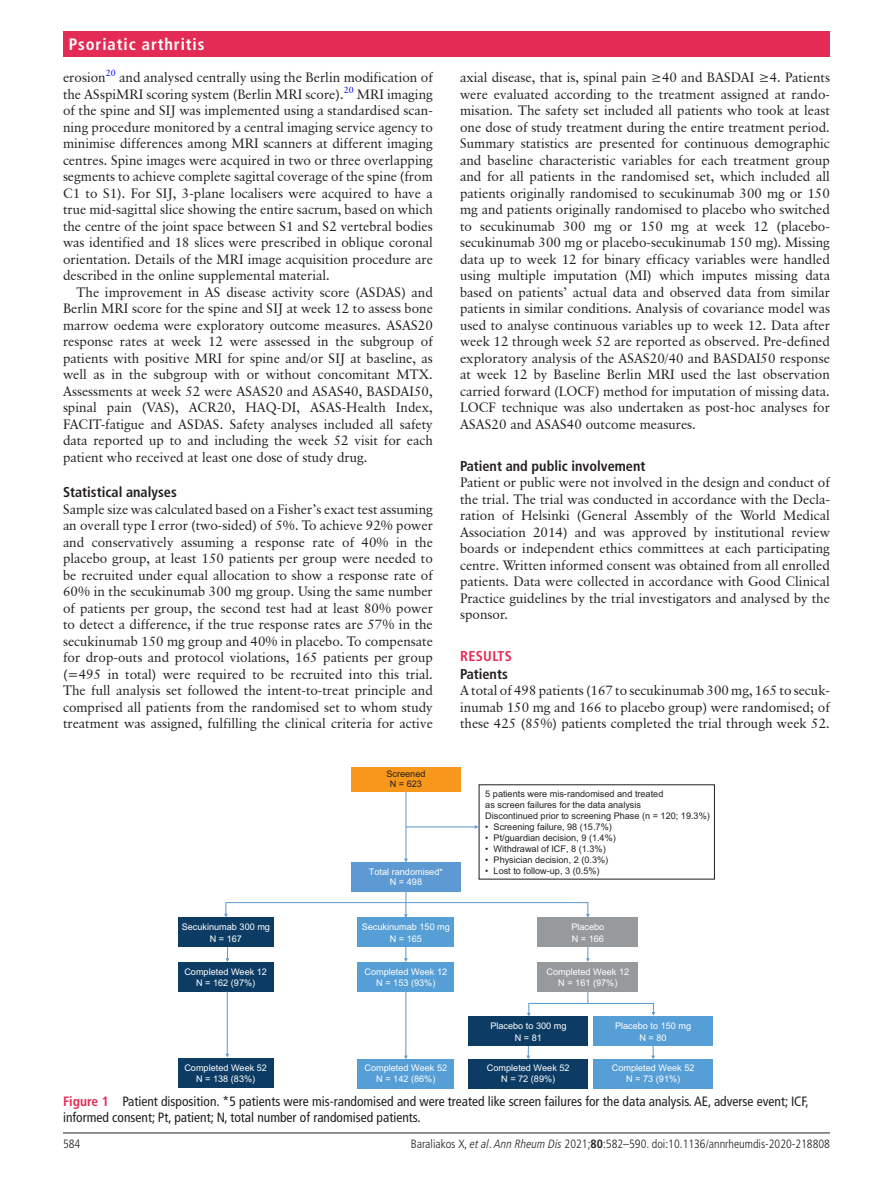
<style>
.page{position:relative;width:893px;height:1191px;background:#fff}
.page>*{position:absolute;margin:0;border:0;box-sizing:border-box;transform-origin:0 0}
.t1{font:700 condensed 16.5px "Frutiger LT Pro";letter-spacing:.055em;color:#fff}
.t2{font:700 condensed 14.25px "Frutiger LT Pro";color:#231f20}
.t3{font:700 condensed 14.25px "Frutiger LT Pro";letter-spacing:.025em;color:#e42b56}
.t4{font:13.5px/16.5px "Classical Garamond BT";color:#231f20;text-align:justify}
.t5{font:condensed 13.5px/16.5px "Frutiger LT Pro";color:#231f20}
.t6{font:300 condensed 12px "Frutiger LT Pro";color:#231f20}
.t7{font:9.15px/11.7px "Arial";color:#fff;text-align:center}
.t8{font:9.15px/10.9px "Arial";color:#231f20;text-align:center}
.s1{font-weight:700;color:#e42b56}
.s2{font-style:italic}
.s3{font-weight:700}
</style>
<div class="page">
<hr style="left:63px;top:1132px;width:767px;height:1px;background:#231f20">
<div style="left:63px;top:31px;width:767px;height:25px;background:#e42b56"></div>
<hr style="left:405px;top:791px;width:1px;height:68px;background:#5d9ad3">
<svg style="left:651px;top:1046px;width:4px;height:13px"></svg>
<svg style="left:526px;top:1046px;width:4px;height:13px"></svg>
<div style="left:351px;top:862px;width:110px;height:30px;background:#5d9ad3"></div>
<div style="left:358px;top:961px;width:96px;height:30px;background:#569ed6"></div>
<div style="left:178px;top:961px;width:95px;height:30px;background:#0c3c64"></div>
<div style="left:358px;top:1059px;width:96px;height:30px;background:#569ed6"></div>
<div style="left:178px;top:1057px;width:95px;height:30px;background:#0c3c64"></div>
<div style="left:469px;top:1059px;width:119px;height:30px;background:#0c3c64"></div>
<hr style="left:405px;top:991px;width:1px;height:65px;background:#5d9ad3">
<svg style="left:404px;top:1055px;width:4px;height:4px"></svg>
<div style="left:594px;top:1059px;width:119px;height:30px;background:#569ed6"></div>
<div style="left:358px;top:917px;width:96px;height:30px;background:#569ed6"></div>
<div style="left:178px;top:917px;width:96px;height:30px;background:#0c3c64"></div>
<div style="left:537px;top:917px;width:101px;height:30px;background:#979a9c"></div>
<div style="left:351px;top:767px;width:110px;height:24px;background:#f7981d"></div>
<svg style="left:224px;top:892px;width:366px;height:26px"></svg>
<svg style="left:404px;top:858px;width:4px;height:4px"></svg>
<hr style="left:406px;top:826px;width:69px;height:1px;background:#5d9ad3">
<hr style="left:227px;top:991px;width:1px;height:63px;background:#5d9ad3">
<svg style="left:225px;top:1053px;width:4px;height:4px"></svg>
<svg style="left:226px;top:947px;width:3px;height:15px"></svg>
<svg style="left:404px;top:947px;width:4px;height:15px"></svg>
<div style="left:537px;top:961px;width:101px;height:30px;background:#979a9c"></div>
<svg style="left:586px;top:947px;width:4px;height:15px"></svg>
<svg style="left:527px;top:991px;width:128px;height:25px"></svg>
<div style="left:469px;top:1016px;width:119px;height:30px;background:#0c3c64"></div>
<div style="left:593px;top:1016px;width:120px;height:30px;background:#569ed6"></div>
<p class="t1" style="left:69px;top:34px;width:137px">Psoriatic arthritis</p>
<p class="t4" style="left:63px;top:69px;width:371px">erosion<sup>20</sup> and analysed centrally using the Berlin modification of the ASspiMRI scoring system (Berlin MRI score).<sup>20</sup> MRI imaging of the spine and SIJ was implemented using a standardised scan&shy;ning procedure monitored by a central imaging service agency to minimise differences among MRI scanners at different imaging centres. Spine images were acquired in two or three overlapping segments to achieve complete sagittal coverage of the spine (from C1 to S1). For SIJ, 3-plane localisers were acquired to have a true mid-sagittal slice showing the entire sacrum, based on which the centre of the joint space between S1 and S2 vertebral bodies was identified and 18 slices were prescribed in oblique coronal orientation. Details of the MRI image acquisition procedure are described in the online supplemental material.</p>
<p class="t4" style="left:63px;top:284px;width:371px;text-indent:14px">The improvement in AS disease activity score (ASDAS) and Berlin MRI score for the spine and SIJ at week 12 to assess bone marrow oedema were exploratory outcome measures. ASAS20 response rates at week 12 were assessed in the subgroup of patients with positive MRI for spine and/or SIJ at baseline, as well as in the subgroup with or without concomitant MTX.<br>Assessments at week 52 were ASAS20 and ASAS40, BASDAI50, spinal pain (VAS), ACR20, HAQ-DI, ASAS-Health Index, FACIT-fatigue and ASDAS. Safety analyses included all safety data reported up to and including the week 52 visit for each patient who received at least one dose of study drug.</p>
<p class="t2" style="left:63px;top:484px;width:115px">Statistical analyses</p>
<p class="t4" style="left:63px;top:500px;width:371px">Sample size was calculated based on a Fisher’s exact test assuming an overall type I error (two-sided) of 5%. To achieve 92% power and conservatively assuming a response rate of 40% in the placebo group, at least 150 patients per group were needed to be recruited under equal allocation to show a response rate of 60% in the secukinumab 300 mg group. Using the same number of patients per group, the second test had at least 80% power to detect a difference, if the true response rates are 57% in the secukinumab 150 mg group and 40% in placebo. To compensate for drop-outs and protocol violations, 165 patients per group (=495 in total) were required to be recruited into this trial.<br>The full analysis set followed the intent-to-treat principle and comprised all patients from the randomised set to whom study treatment was assigned, fulfilling the clinical criteria for active</p>
<p class="t8" style="left:386px;top:769px;width:41px;line-height:9.9px">Screened<br>N = 623</p>
<p class="t7" style="left:369px;top:867px;width:76px;line-height:9.9px">Total randomised*<br>N = 498</p>
<p class="t4" style="left:460px;top:69px;width:371px">axial disease, that is, spinal pain ≥40 and BASDAI ≥4. Patients were evaluated according to the treatment assigned at rando&shy;misation. The safety set included all patients who took at least one dose of study treatment during the entire treatment period.<br>Summary statistics are presented for continuous demographic and baseline characteristic variables for each treatment group and for all patients in the randomised set, which included all patients originally randomised to secukinumab 300 mg or 150 mg and patients originally randomised to placebo who switched to secukinumab 300 mg or 150 mg at week 12 (placebo&shy;secukinumab 300 mg or placebo-secukinumab 150 mg). Missing data up to week 12 for binary efficacy variables were handled using multiple imputation (MI) which imputes missing data based on patients’ actual data and observed data from similar patients in similar conditions. Analysis of covariance model was used to analyse continuous variables up to week 12. Data after week 12 through week 52 are reported as observed. Pre-defined exploratory analysis of the ASAS20/40 and BASDAI50 response at week 12 by Baseline Berlin MRI used the last observation carried forward (LOCF) method for imputation of missing data.<br>LOCF technique was also undertaken as post-hoc analyses for ASAS20 and ASAS40 outcome measures.</p>
<p class="t2" style="left:460px;top:457px;width:187px">Patient and public involvement</p>
<p class="t4" style="left:460px;top:474px;width:371px">Patient or public were not involved in the design and conduct of the trial. The trial was conducted in accordance with the Decla&shy;ration of Helsinki (General Assembly of the World Medical Association 2014) and was approved by institutional review boards or independent ethics committees at each participating centre. Written informed consent was obtained from all enrolled patients. Data were collected in accordance with Good Clinical Practice guidelines by the trial investigators and analysed by the sponsor.</p>
<p class="t3" style="left:460px;top:648px;width:53px">RESULTS</p>
<p class="t2" style="left:460px;top:665px;width:49px">Patients</p>
<p class="t4" style="left:460px;top:682px;width:371px">A total of 498 patients (167 to secukinumab 300 mg, 165 to secuk&shy;inumab 150 mg and 166 to placebo group) were randomised; of these 425 (85%) patients completed the trial through week 52.</p>
<p class="t8" style="left:485px;top:788px;width:226px;text-align:left">5 patients were mis-randomised and treated<br>as screen failures for the data analysis<br>Discontinued prior to screening Phase (n = 120; 19.3%)</p>
<p class="t8" style="left:485px;top:821px;width:128px">• Screening failure, 98 (15.7%)</p>
<p class="t8" style="left:485px;top:832px;width:132px">• Pt/guardian decision, 9 (1.4%)</p>
<p class="t8" style="left:485px;top:843px;width:122px">• Withdrawal of ICF, 8 (1.3%)</p>
<p class="t8" style="left:485px;top:854px;width:124px">• Physician decision, 2 (0.3%)</p>
<p class="t8" style="left:485px;top:864px;width:116px">• Lost to follow-up, 3 (0.5%)</p>
<p class="t7" style="left:182px;top:921px;width:90px">Secukinumab 300 mg<br>N = 167</p>
<p class="t7" style="left:571px;top:921px;width:34px;text-align:left">Placebo<br>N = 166</p>
<p class="t7" style="left:362px;top:921px;width:90px">Secukinumab 150 mg<br>N = 165</p>
<p class="t7" style="left:184px;top:965px;width:84px">Completed Week 12<br>N = 162 (97%)</p>
<p class="t7" style="left:364px;top:965px;width:84px">Completed Week 12<br>N = 153 (93%)</p>
<p class="t7" style="left:546px;top:965px;width:84px">Completed Week 12<br>N = 161 (97%)</p>
<p class="t7" style="left:490px;top:1020px;width:78px">Placebo to 300 mg<br>N = 81</p>
<p class="t7" style="left:615px;top:1020px;width:78px">Placebo to 150 mg<br>N = 80</p>
<p class="t7" style="left:184px;top:1061px;width:84px">Completed Week 52<br>N = 138 (83%)</p>
<p class="t7" style="left:487px;top:1061px;width:84px">Completed Week 52<br>N = 72 (89%)</p>
<p class="t7" style="left:612px;top:1061px;width:84px">Completed Week 52<br>N = 73 (91%)</p>
<p class="t7" style="left:364px;top:1061px;width:84px">Completed Week 52<br>N = 142 (86%)</p>
<p class="t5" style="left:63px;top:1092px;width:747px"><span class="s1">Figure 1</span> Patient disposition. *5 patients were mis-randomised and were treated like screen failures for the data analysis. AE, adverse event; ICF, informed consent; Pt, patient; N, total number of randomised patients.</p>
<p class="t6" style="left:63px;top:1136px;width:19px">584</p>
<p class="t6" style="left:411px;top:1136px;width:421px">Baraliakos X, <span class="s2">et al</span>. <span class="s2">Ann Rheum Dis</span> 2021;<span class="s3">80</span>:582–590. doi:10.1136/annrheumdis-2020-218808</p>
</div>
